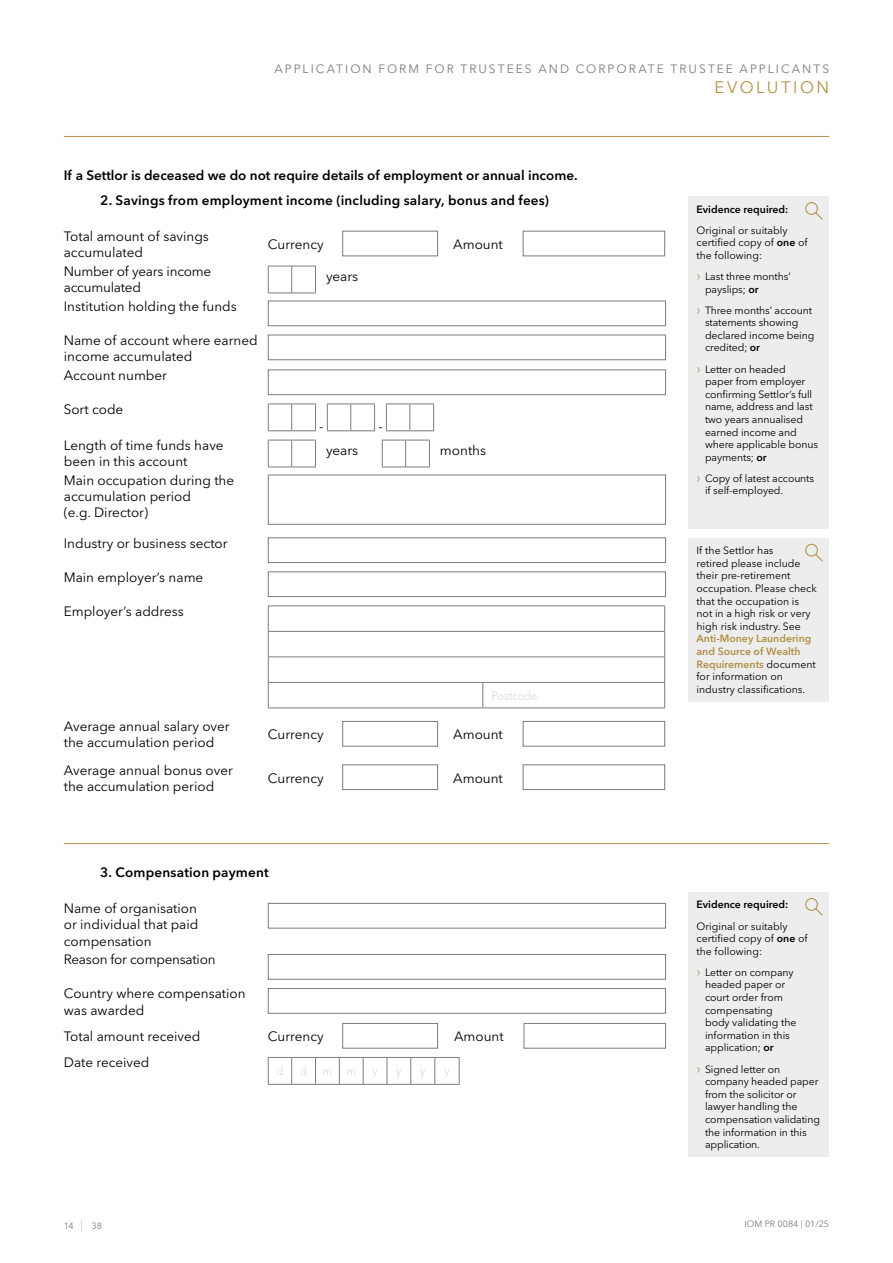
<style>
.page{position:relative;width:893px;height:1263px;background:#fff}
.page>*{position:absolute;margin:0;border:0;box-sizing:border-box;transform-origin:0 0}
.t1{font:16.5px "Avenir Next LT Pro";letter-spacing:.155em;color:#b19148}
.t2{font:13.5px/16.2px "Avenir Next LT Pro";color:#000}
.t3{font:600 13.5px "Avenir Next LT Pro";letter-spacing:.01em;color:#000}
.t4{font:12px "Avenir Next LT Pro";letter-spacing:.17em;color:#7c7b7b}
.t5{font:12px "Avenir Next LT Pro";color:#dadada;scale:.9 1}
.t6{font:10.5px/12.6px "Avenir Next LT Pro";letter-spacing:-.01em;color:#000}
.t7{font:600 10.5px/12.6px "Avenir Next LT Pro";color:#b19148}
.t8{font:600 10.5px "Avenir Next LT Pro";color:#000}
.t9{font:9px "Avenir Next LT Pro";color:#7c7b7b}
.s1{font-weight:600}
.s2{font-size:13.5px;color:#b19148}
.s3{font-weight:400;color:#000}
.s4{font-weight:200;font-size:11.25px}
</style>
<div class="page">
<hr style="left:64px;top:136px;width:765px;height:1px;background:#b19148">
<div style="left:342px;top:231px;width:96px;height:25px;border:1px solid #7c7b7b"></div>
<div style="left:523px;top:231px;width:142px;height:25px;border:1px solid #7c7b7b"></div>
<svg style="left:268px;top:266px;width:48px;height:28px"></svg>
<div style="left:268px;top:301px;width:398px;height:25px;border:1px solid #7c7b7b"></div>
<div style="left:268px;top:335px;width:398px;height:25px;border:1px solid #7c7b7b"></div>
<div style="left:268px;top:369px;width:398px;height:26px;border:1px solid #7c7b7b"></div>
<svg style="left:268px;top:404px;width:48px;height:27px"></svg>
<svg style="left:327px;top:404px;width:48px;height:27px"></svg>
<svg style="left:386px;top:404px;width:48px;height:27px"></svg>
<svg style="left:268px;top:440px;width:48px;height:28px"></svg>
<svg style="left:382px;top:440px;width:48px;height:28px"></svg>
<div style="left:268px;top:475px;width:398px;height:50px;border:1px solid #7c7b7b"></div>
<div style="left:268px;top:537px;width:398px;height:26px;border:1px solid #7c7b7b"></div>
<div style="left:268px;top:571px;width:398px;height:26px;border:1px solid #7c7b7b"></div>
<hr style="left:268px;top:605px;width:215px;height:1px;background:#7c7b7b">
<hr style="left:483px;top:605px;width:182px;height:1px;background:#7c7b7b">
<hr style="left:268px;top:631px;width:215px;height:1px;background:#7c7b7b">
<hr style="left:483px;top:631px;width:182px;height:1px;background:#7c7b7b">
<hr style="left:268px;top:656px;width:215px;height:1px;background:#7c7b7b">
<hr style="left:483px;top:656px;width:182px;height:1px;background:#7c7b7b">
<hr style="left:268px;top:682px;width:215px;height:1px;background:#7c7b7b">
<svg style="left:268px;top:606px;width:1px;height:101px"></svg>
<hr style="left:483px;top:682px;width:182px;height:1px;background:#7c7b7b">
<svg style="left:482px;top:683px;width:1px;height:24px"></svg>
<svg style="left:664px;top:606px;width:1px;height:101px"></svg>
<hr style="left:268px;top:707px;width:215px;height:1px;background:#7c7b7b">
<hr style="left:483px;top:707px;width:182px;height:1px;background:#7c7b7b">
<div style="left:342px;top:721px;width:96px;height:25px;border:1px solid #7c7b7b"></div>
<div style="left:523px;top:721px;width:142px;height:25px;border:1px solid #7c7b7b"></div>
<div style="left:342px;top:764px;width:96px;height:26px;border:1px solid #7c7b7b"></div>
<div style="left:523px;top:764px;width:142px;height:26px;border:1px solid #7c7b7b"></div>
<hr style="left:64px;top:843px;width:765px;height:1px;background:#b19148">
<div style="left:268px;top:903px;width:398px;height:25px;border:1px solid #7c7b7b"></div>
<div style="left:268px;top:954px;width:398px;height:26px;border:1px solid #7c7b7b"></div>
<div style="left:268px;top:988px;width:398px;height:26px;border:1px solid #7c7b7b"></div>
<div style="left:342px;top:1023px;width:96px;height:25px;border:1px solid #7c7b7b"></div>
<div style="left:524px;top:1023px;width:142px;height:25px;border:1px solid #7c7b7b"></div>
<svg style="left:268px;top:1057px;width:192px;height:28px"></svg>
<div style="left:688px;top:196px;width:141px;height:332px;background:#ededed"></div>
<svg style="left:805px;top:202px;width:18px;height:18px"></svg>
<div style="left:688px;top:538px;width:141px;height:163px;background:#ededed"></div>
<svg style="left:805px;top:543px;width:18px;height:19px"></svg>
<div style="left:688px;top:892px;width:141px;height:265px;background:#ededed"></div>
<svg style="left:805px;top:898px;width:18px;height:18px"></svg>
<p class="t4" style="left:274px;top:62px;width:556px">APPLICATION FORM FOR TRUSTEES AND CORPORATE TRUSTEE APPLICANTS</p>
<h1 class="t1" style="left:714px;top:77px;width:116px">EVOLUTION</h1>
<p class="t3" style="left:64px;top:167px;width:515px">If a Settlor is deceased we do not require details of employment or annual income.</p>
<p class="t3" style="left:100px;top:192px;width:450px">2. Savings from employment income (including salary, bonus and fees)</p>
<p class="t2" style="left:64px;top:228px;width:147px">Total amount of savings accumulated</p>
<p class="t2" style="left:268px;top:236px;width:57px">Currency</p>
<p class="t2" style="left:453px;top:236px;width:51px">Amount</p>
<p class="t2" style="left:64px;top:263px;width:149px">Number of years income accumulated</p>
<p class="t2" style="left:326px;top:268px;width:34px">years</p>
<p class="t2" style="left:64px;top:298px;width:175px">Institution holding the funds</p>
<p class="t2" style="left:64px;top:332px;width:196px">Name of account where earned income accumulated</p>
<p class="t2" style="left:64px;top:367px;width:105px">Account number</p>
<p class="t2" style="left:64px;top:401px;width:61px">Sort code</p>
<p class="t2" style="left:319px;top:418px;width:6px">-</p>
<p class="t2" style="left:378px;top:418px;width:6px">-</p>
<p class="t2" style="left:64px;top:437px;width:161px">Length of time funds have been in this account</p>
<p class="t2" style="left:326px;top:442px;width:34px">years</p>
<p class="t2" style="left:440px;top:442px;width:48px">months</p>
<p class="t2" style="left:64px;top:472px;width:172px">Main occupation during the accumulation period<br>(e.g. Director)</p>
<p class="t2" style="left:64px;top:535px;width:165px">Industry or business sector</p>
<p class="t2" style="left:64px;top:569px;width:141px">Main employer’s name</p>
<p class="t2" style="left:64px;top:603px;width:122px">Employer’s address</p>
<p class="t5" style="left:491px;top:688px;width:53px">Postcode</p>
<p class="t2" style="left:64px;top:718px;width:167px">Average annual salary over the accumulation period</p>
<p class="t2" style="left:268px;top:726px;width:57px">Currency</p>
<p class="t2" style="left:453px;top:726px;width:51px">Amount</p>
<p class="t2" style="left:64px;top:762px;width:171px">Average annual bonus over the accumulation period</p>
<p class="t2" style="left:268px;top:770px;width:57px">Currency</p>
<p class="t2" style="left:453px;top:770px;width:51px">Amount</p>
<p class="t3" style="left:100px;top:864px;width:170px">3. Compensation payment</p>
<p class="t2" style="left:64px;top:900px;width:136px;text-align:justify">Name of organisation or individual that paid compensation</p>
<p class="t2" style="left:64px;top:951px;width:153px">Reason for compensation</p>
<p class="t2" style="left:64px;top:985px;width:183px">Country where compensation was awarded</p>
<p class="t2" style="left:64px;top:1028px;width:138px">Total amount received</p>
<p class="t2" style="left:268px;top:1028px;width:57px">Currency</p>
<p class="t2" style="left:454px;top:1028px;width:51px">Amount</p>
<p class="t2" style="left:64px;top:1054px;width:87px">Date received</p>
<p class="t5" style="left:277px;top:1064px;width:9px">d</p>
<p class="t5" style="left:300px;top:1064px;width:9px">d</p>
<p class="t5" style="left:323px;top:1064px;width:39px">m m</p>
<p class="t5" style="left:372px;top:1064px;width:7px">y</p>
<p class="t5" style="left:396px;top:1064px;width:7px">y</p>
<p class="t5" style="left:420px;top:1064px;width:7px">y</p>
<p class="t5" style="left:444px;top:1064px;width:7px">y</p>
<p class="t8" style="left:696px;top:202px;width:93px">Evidence required:</p>
<p class="t6" style="left:696px;top:224px;width:113px">Original or suitably certified copy of <span class="s1">one</span> of the following:</p>
<p class="t6" style="left:705px;top:270px;width:87px;text-indent:-9px"><span class="s2">›</span> Last three months’ payslips; <span class="s1">or</span></p>
<p class="t6" style="left:705px;top:304px;width:111px;text-indent:-9px"><span class="s2">›</span> Three months’ account statements showing declared income being credited; <span class="s1">or</span></p>
<p class="t6" style="left:705px;top:362px;width:114px;text-indent:-9px"><span class="s2">›</span> Letter on headed<br>paper from employer confirming Settlor’s full name, address and last two years annualised earned income and where applicable bonus payments; <span class="s1">or</span></p>
<p class="t6" style="left:705px;top:472px;width:111px;text-indent:-9px"><span class="s2">›</span> Copy of latest accounts if self-employed.</p>
<p class="t6" style="left:696px;top:544px;width:122px">If the Settlor has<br>retired please include their pre-retirement occupation. Please check that the occupation is not in a high risk or very high risk industry. See</p>
<p class="t7" style="left:696px;top:632px;width:121px">Anti-Money Laundering and Source of Wealth<br>Requirements <span class="s3">document for information on industry classifications.</span></p>
<p class="t8" style="left:696px;top:898px;width:93px">Evidence required:</p>
<p class="t6" style="left:696px;top:919px;width:113px">Original or suitably certified copy of <span class="s1">one</span> of the following:</p>
<p class="t6" style="left:705px;top:966px;width:93px;text-indent:-9px"><span class="s2">›</span> Letter on company headed paper or court order from compensating body validating the information in this application; <span class="s1">or</span></p>
<p class="t6" style="left:705px;top:1062px;width:117px;text-indent:-9px"><span class="s2">›</span> Signed letter on company headed paper from the solicitor or lawyer handling the compensation validating the information in this application.</p>
<p class="t9" style="left:64px;top:1220px;width:40px">14 <span class="s4">|</span> 38</p>
<p class="t9" style="left:744px;top:1219px;width:86px">IOM PR 0084 | 01/25</p>
</div>
